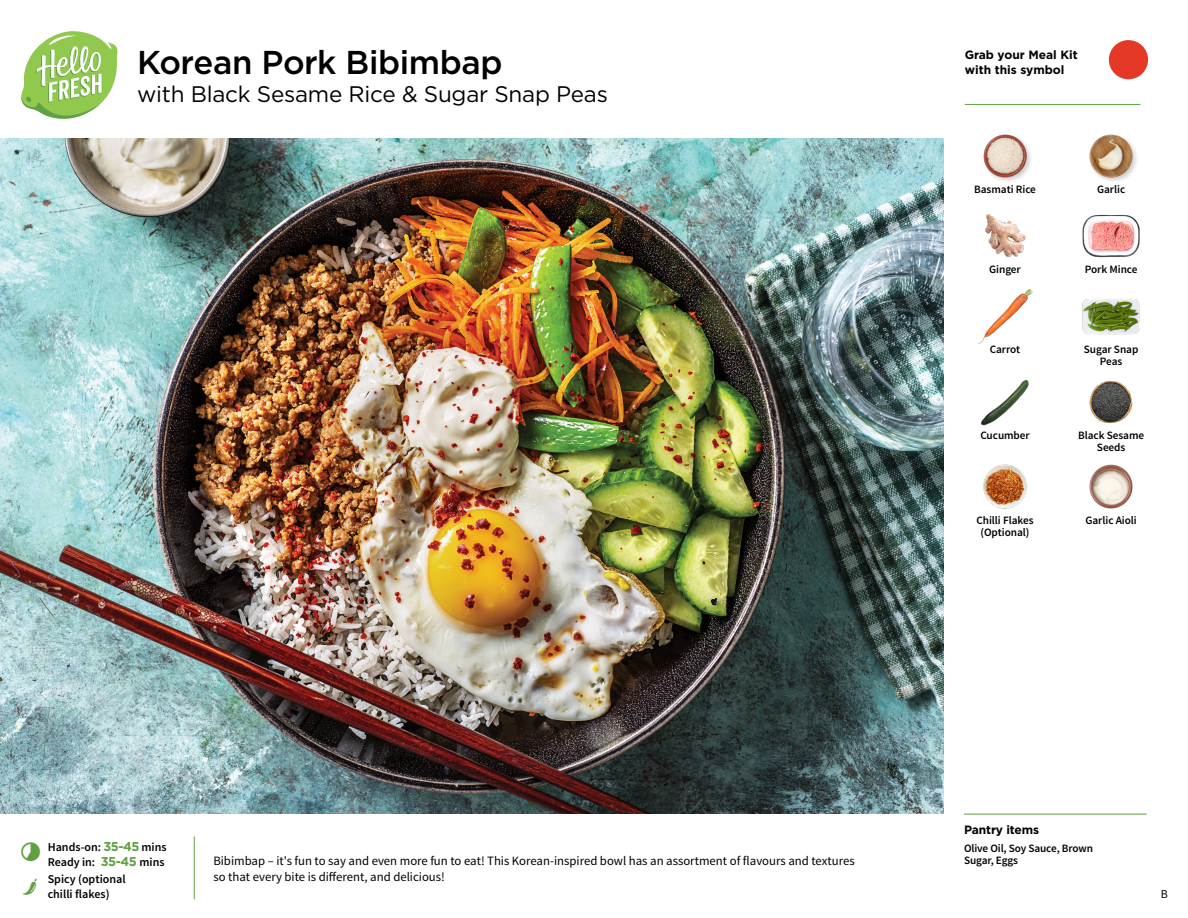
<style>
.page{position:relative;width:1188px;height:918px;background:#fff}
.page>*{position:absolute;margin:0;border:0;box-sizing:border-box;transform-origin:0 0}
.t1{font:500 33px "Gotham";letter-spacing:-.015em;color:#000}
.t2{font:22.5px "Gotham";letter-spacing:-.01em;color:#000}
.t3{font:12.75px/16.5px "Source Sans Pro";color:#000}
.t4{font:600 12px/15px "Source Sans Pro";color:#000}
.t5{font:700 12px/15px "Gotham";color:#000}
.t6{font:12px "Source Sans Pro";color:#000}
.t7{font:600 11.25px/12px "Source Sans Pro";letter-spacing:-.005em;color:#000;text-align:center}
.s1{font-family:"Gotham";font-weight:700;font-size:12.75px;color:#609f43}
</style>
<div class="page">
<svg style="left:21px;top:31px;width:97px;height:88px"></svg>
<img style="left:0;top:139px;width:944px;height:675px">
<img style="left:1082px;top:299px;width:58px;height:36px">
<img style="left:1089px;top:381px;width:44px;height:42px">
<img style="left:980px;top:380px;width:49px;height:46px">
<img style="left:1089px;top:464px;width:44px;height:45px">
<img style="left:983px;top:464px;width:44px;height:45px">
<img style="left:978px;top:288px;width:55px;height:56px">
<img style="left:985px;top:214px;width:41px;height:44px">
<img style="left:1082px;top:214px;width:58px;height:44px">
<img style="left:983px;top:134px;width:48px;height:47px">
<img style="left:1089px;top:134px;width:48px;height:48px">
<hr style="left:964px;top:814px;width:183px;height:1px;background:#609f43">
<hr style="left:965px;top:104px;width:175px;height:1px;background:#609f43">
<svg style="left:1108px;top:40px;width:41px;height:40px"></svg>
<h1 class="t1" style="left:137px;top:41px;width:367px">Korean Pork Bibimbap</h1>
<h2 class="t2" style="left:137px;top:80px;width:472px">with Black Sesame Rice &amp; Sugar Snap Peas</h2>
<p class="t5" style="left:965px;top:47px;width:115px">Grab your Meal Kit with this symbol</p>
<p class="t7" style="left:974px;top:184px;width:63px">Basmati Rice</p>
<p class="t7" style="left:1097px;top:184px;width:30px">Garlic</p>
<p class="t7" style="left:989px;top:264px;width:33px">Ginger</p>
<p class="t7" style="left:1085px;top:264px;width:54px">Pork Mince</p>
<p class="t7" style="left:990px;top:344px;width:32px">Carrot</p>
<p class="t7" style="left:1084px;top:344px;width:56px">Sugar Snap<br>Peas</p>
<p class="t7" style="left:980px;top:430px;width:51px">Cucumber</p>
<p class="t7" style="left:1078px;top:430px;width:68px">Black Sesame<br>Seeds</p>
<p class="t7" style="left:976px;top:514px;width:59px">Chilli Flakes</p>
<p class="t7" style="left:1085px;top:514px;width:53px">Garlic Aioli</p>
<p class="t7" style="left:980px;top:526px;width:51px">(Optional)</p>
<p class="t4" style="left:48px;top:840px;width:120px">Hands-on: <span class="s1">35-45</span> mins<br>Ready in: <span class="s1">35-45</span> mins</p>
<p class="t4" style="left:48px;top:872px;width:79px">Spicy (optional chilli flakes)</p>
<p class="t3" style="left:213px;top:852px;width:643px">Bibimbap – it's fun to say and even more fun to eat! This Korean-inspired bowl has an assortment of flavours and textures so that every bite is different, and delicious!</p>
<p class="t5" style="left:964px;top:822px;width:77px">Pantry items</p>
<p class="t7" style="left:964px;top:842px;width:131px;text-align:left">Olive Oil, Soy Sauce, Brown<br>Sugar, Eggs</p>
<p class="t6" style="left:1161px;top:886px;width:9px">B</p>
</div>
